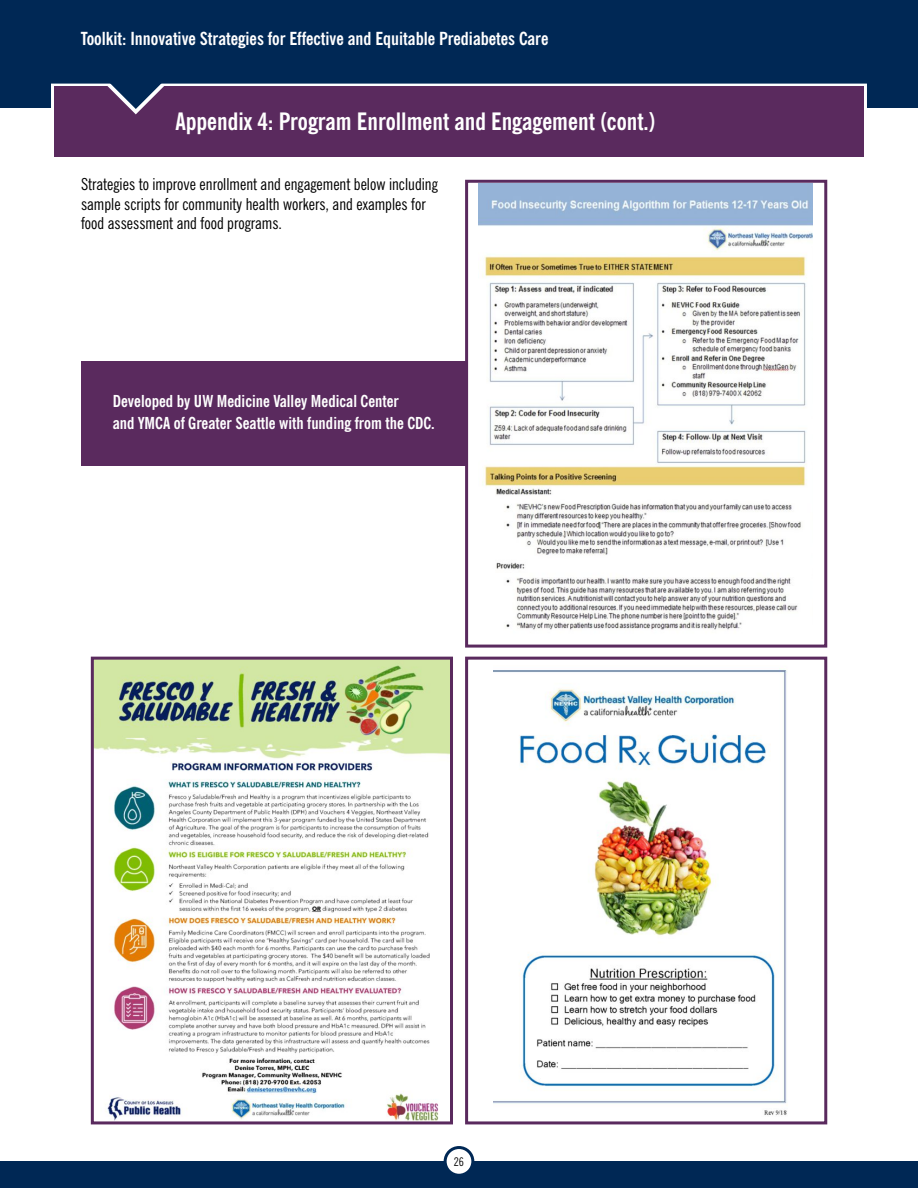
<style>
.page{position:relative;width:918px;height:1188px;background:#fff}
.page>*{position:absolute;margin:0;border:0;box-sizing:border-box;transform-origin:0 0}
.t1{font:700 condensed 24px "News Gothic BT";color:#fff}
.t2{font:700 condensed 18px "News Gothic BT";color:#fff}
.t3{font:condensed 16.5px/19.8px "News Gothic BT";color:#000}
.t4{font:700 condensed 16.5px/21.9px "News Gothic BT";color:#fff}
.t5{font:condensed 12px "News Gothic BT";color:#000}
</style>
<div class="page">
<div style="left:0;top:1161px;width:918px;height:27px;background:#002855"></div>
<div style="left:444px;top:1146px;width:30px;height:31px;background:#fff;border:3px solid #002855;border-radius:50%"></div>
<div style="left:0;top:0;width:918px;height:108px;background:#002855"></div>
<div style="left:51px;top:84px;width:816px;height:76px;border:6px solid #fff"></div>
<div style="left:54px;top:87px;width:810px;height:70px;background:#5a2a5e"></div>
<svg style="left:106px;top:83px;width:60px;height:31px"></svg>
<img style="left:95px;top:661px;width:354px;height:459px">
<div style="left:91px;top:657px;width:362px;height:467px;border:3px solid #5a2a5e"></div>
<img style="left:478px;top:184px;width:335px;height:446px">
<div style="left:465px;top:180px;width:362px;height:468px;border:3px solid #5a2a5e"></div>
<img style="left:494px;top:670px;width:294px;height:445px">
<div style="left:465px;top:657px;width:362px;height:467px;border:3px solid #5a2a5e"></div>
<div style="left:81px;top:362px;width:385px;height:104px;background:#5a2a5e"></div>
<p class="t2" style="left:81px;top:32px;width:469px">Toolkit: Innovative Strategies for Effective and Equitable Prediabetes Care</p>
<h1 class="t1" style="left:175px;top:112px;width:482px">Appendix 4: Program Enrollment and Engagement (cont.)</h1>
<p class="t3" style="left:81px;top:176px;width:358px">Strategies to improve enrollment and engagement below including sample scripts for community health workers, and examples for food assessment and food programs.</p>
<p class="t4" style="left:113px;top:392px;width:323px">Developed by UW Medicine Valley Medical Center<br>and YMCA of Greater Seattle with funding from the CDC.</p>
<p class="t5" style="left:454px;top:1157px;width:12px">26</p>
</div>
